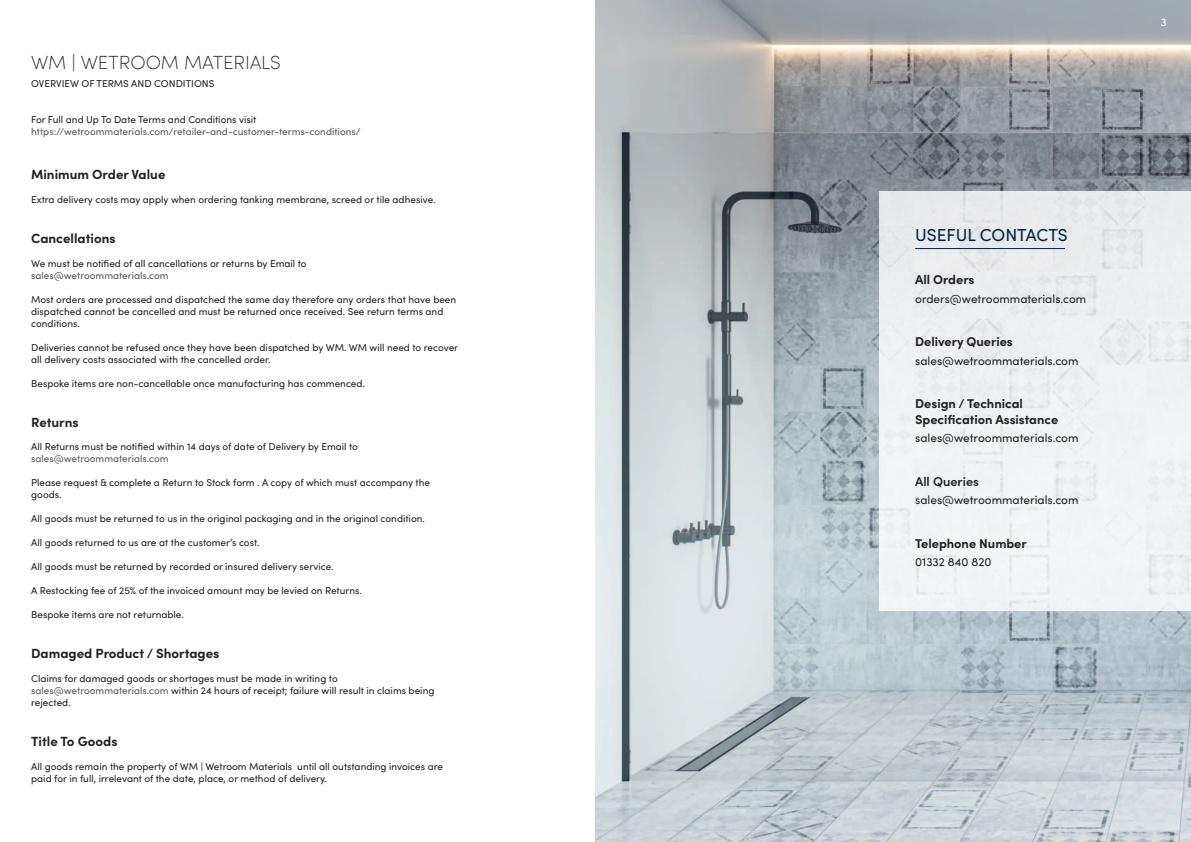
<style>
.page{position:relative;width:1191px;height:842px;background:#fff}
.page>*{position:absolute;margin:0;border:0;box-sizing:border-box;transform-origin:0 0}
.t1{font:200 19px "Sofia Pro";color:#231f20}
.t2{font:17.3px "Sofia Pro";color:#071f3e}
.t3{font:700 13.3px "Sofia Pro";color:#231f20}
.t4{font:700 12.8px/15.3px "Sofia Pro";color:#231f20}
.t5{font:600 12.8px "Sofia Pro";color:#231f20}
.t6{font:11.9px "Sofia Pro";color:#231f20}
.t7{font:11px "Sofia Pro";color:#fff}
.t8{font:10px/12px "Sofia Pro";color:#231f20}
.t9{font:10px "Sofia Pro";color:#57585a}
.s1{color:#57585a}
</style>
<div class="page">
<img style="left:595px;top:0;width:595px;height:842px">
<div style="left:879px;top:191px;width:311px;height:420px;background:#eef1f2"></div>
<hr style="left:915px;top:248px;width:150px;height:1px;background:#071f3e">
<h1 class="t1" style="left:31px;top:54px;width:251px">WM | WETROOM MATERIALS</h1>
<p class="t8" style="left:31px;top:79px;width:185px">OVERVIEW OF TERMS AND CONDITIONS</p>
<p class="t8" style="left:31px;top:114px;width:227px">For Full and Up To Date Terms and Conditions visit</p>
<p class="t9" style="left:31px;top:127px;width:331px">https://wetroommaterials.com/retailer-and-customer-terms-conditions/</p>
<h3 class="t3" style="left:31px;top:169px;width:136px">Minimum Order Value</h3>
<p class="t8" style="left:31px;top:194px;width:406px">Extra delivery costs may apply when ordering tanking membrane, screed or tile adhesive.</p>
<h3 class="t3" style="left:31px;top:233px;width:86px">Cancellations</h3>
<p class="t8" style="left:31px;top:258px;width:277px">We must be notified of all cancellations or returns by Email to</p>
<p class="t9" style="left:31px;top:271px;width:139px">sales@wetroommaterials.com</p>
<p class="t8" style="left:31px;top:294px;width:426px">Most orders are processed and dispatched the same day therefore any orders that have been dispatched cannot be cancelled and must be returned once received. See return terms and conditions.</p>
<p class="t8" style="left:31px;top:342px;width:428px">Deliveries cannot be refused once they have been dispatched by WM. WM will need to recover all delivery costs associated with the cancelled order.</p>
<p class="t8" style="left:31px;top:378px;width:335px">Bespoke items are non-cancellable once manufacturing has commenced.</p>
<h3 class="t3" style="left:31px;top:417px;width:49px">Returns</h3>
<p class="t8" style="left:31px;top:442px;width:328px">All Returns must be notified within 14 days of date of Delivery by Email to</p>
<p class="t9" style="left:31px;top:454px;width:139px">sales@wetroommaterials.com</p>
<p class="t8" style="left:31px;top:478px;width:400px">Please request &amp; complete a Return to Stock form . A copy of which must accompany the goods.</p>
<p class="t8" style="left:31px;top:513px;width:395px">All goods must be returned to us in the original packaging and in the original condition.</p>
<p class="t8" style="left:31px;top:537px;width:230px">All goods returned to us are at the customer’s cost.</p>
<p class="t8" style="left:31px;top:561px;width:304px">All goods must be returned by recorded or insured delivery service.</p>
<p class="t8" style="left:31px;top:585px;width:332px">A Restocking fee of 25% of the invoiced amount may be levied on Returns.</p>
<p class="t8" style="left:31px;top:609px;width:154px">Bespoke items are not returnable.</p>
<h3 class="t3" style="left:31px;top:648px;width:190px">Damaged Product / Shortages</h3>
<p class="t8" style="left:31px;top:673px;width:405px">Claims for damaged goods or shortages must be made in writing to <span class="s1">sales@wetroommaterials.com</span> within 24 hours of receipt; failure will result in claims being rejected.</p>
<h3 class="t3" style="left:31px;top:736px;width:88px">Title To Goods</h3>
<p class="t8" style="left:31px;top:761px;width:413px">All goods remain the property of WM | Wetroom Materials until all outstanding invoices are paid for in full, irrelevant of the date, place, or method of delivery.</p>
<p class="t7" style="left:1160px;top:17px;width:7px">3</p>
<h2 class="t2" style="left:915px;top:227px;width:154px">USEFUL CONTACTS</h2>
<p class="t4" style="left:915px;top:274px;width:61px">All Orders</p>
<p class="t6" style="left:915px;top:293px;width:173px">orders@wetroommaterials.com</p>
<p class="t4" style="left:915px;top:336px;width:99px">Delivery Queries</p>
<p class="t6" style="left:915px;top:355px;width:165px">sales@wetroommaterials.com</p>
<p class="t4" style="left:915px;top:398px;width:145px">Design / Technical<br>Specification Assistance</p>
<p class="t6" style="left:915px;top:432px;width:165px">sales@wetroommaterials.com</p>
<p class="t5" style="left:915px;top:476px;width:65px">All Queries</p>
<p class="t6" style="left:915px;top:494px;width:165px">sales@wetroommaterials.com</p>
<p class="t4" style="left:915px;top:537px;width:113px">Telephone Number</p>
<p class="t6" style="left:915px;top:556px;width:78px">01332 840 820</p>
</div>
